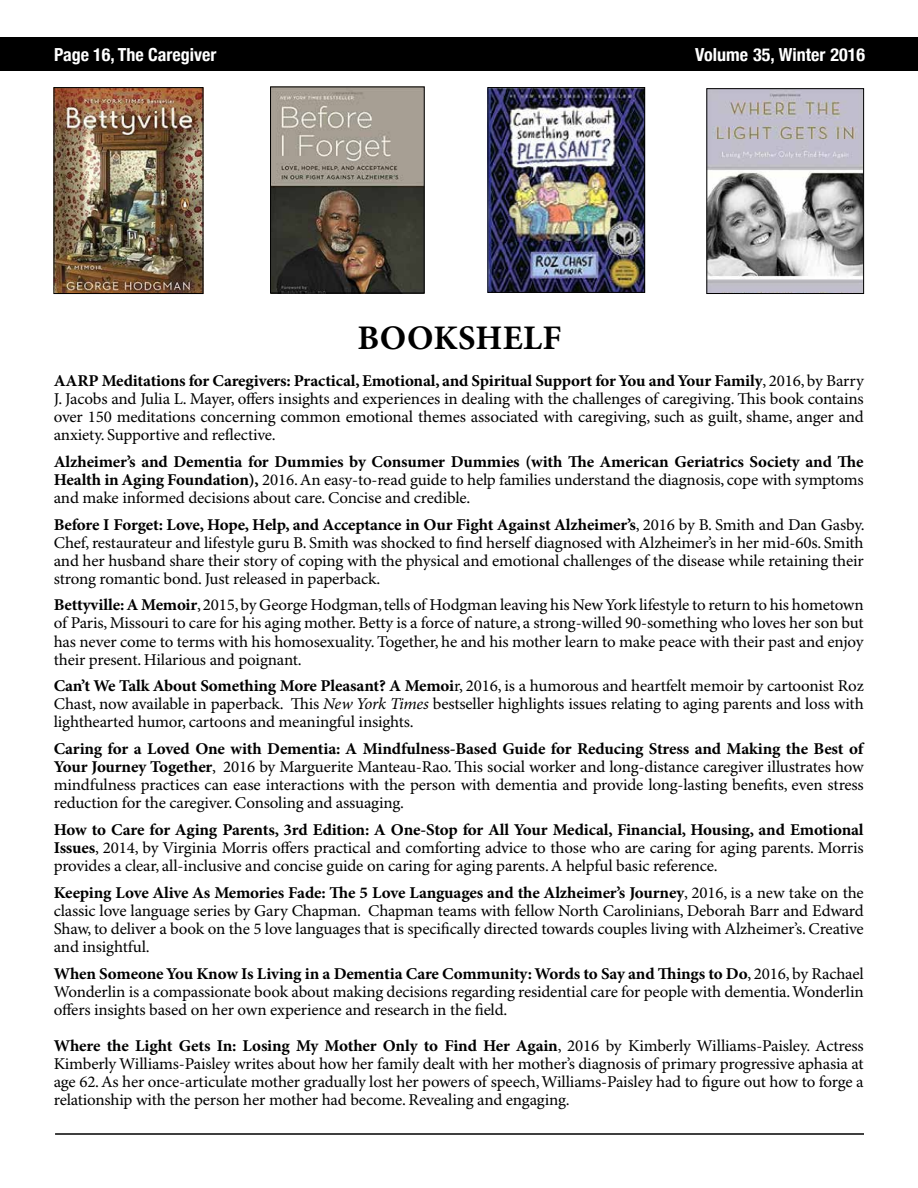
<style>
.page{position:relative;width:918px;height:1188px;background:#fff}
.page>*{position:absolute;margin:0;border:0;box-sizing:border-box;transform-origin:0 0}
.t1{font:700 34.5px "Minion Pro";letter-spacing:.01em;color:#000}
.t2{font:700 condensed 18px "Helvetica Neue";color:#fff}
.t3{font:16.5px/18px "Minion Pro";letter-spacing:-.01em;color:#000;text-align:justify}
.s1{font-weight:700}
.s2{font-style:italic}
</style>
<div class="page">
<div style="left:0;top:37px;width:918px;height:34px;background:#000"></div>
<hr style="left:55px;top:1133px;width:809px;height:2px;background:#000">
<img style="left:56px;top:89px;width:145px;height:203px">
<div style="left:54px;top:87px;width:149px;height:207px;border:1px solid #000"></div>
<img style="left:490px;top:89px;width:153px;height:202px">
<div style="left:488px;top:87px;width:157px;height:206px;border:1px solid #000"></div>
<img style="left:272px;top:89px;width:150px;height:202px">
<div style="left:270px;top:87px;width:154px;height:206px;border:1px solid #000"></div>
<img style="left:709px;top:90px;width:153px;height:202px">
<div style="left:707px;top:88px;width:157px;height:206px;border:1px solid #000"></div>
<p class="t2" style="left:54px;top:39px;width:164px">Page 16, The Caregiver</p>
<p class="t2" style="left:695px;top:39px;width:171px">Volume 35, Winter 2016</p>
<h1 class="t1" style="left:357px;top:317px;width:206px">BOOKSHELF</h1>
<p class="t3" style="left:54px;top:372px;width:812px"><span class="s1">AARP Meditations for Caregivers: Practical, Emotional, and Spiritual Support for You and Your Family</span>, 2016, by Barry J. Jacobs and Julia L. Mayer, offers insights and experiences in dealing with the challenges of caregiving. This book contains over 150 meditations concerning common emotional themes associated with caregiving, such as guilt, shame, anger and anxiety. Supportive and reflective.</p>
<p class="t3" style="left:54px;top:453px;width:811px"><span class="s1">Alzheimer’s and Dementia for Dummies by Consumer Dummies (with The American Geriatrics Society and The Health in Aging Foundation),</span> 2016. An easy-to-read guide to help families understand the diagnosis, cope with symptoms and make informed decisions about care. Concise and credible.</p>
<p class="t3" style="left:54px;top:516px;width:812px"><span class="s1">Before I Forget: Love, Hope, Help, and Acceptance in Our Fight Against Alzheimer’s</span>, 2016 by B. Smith and Dan Gasby.<br>Chef, restaurateur and lifestyle guru B. Smith was shocked to find herself diagnosed with Alzheimer’s in her mid-60s. Smith and her husband share their story of coping with the physical and emotional challenges of the disease while retaining their strong romantic bond. Just released in paperback.</p>
<p class="t3" style="left:54px;top:597px;width:811px"><span class="s1">Bettyville: A Memoir</span>, 2015, by George Hodgman, tells of Hodgman leaving his New York lifestyle to return to his hometown of Paris, Missouri to care for his aging mother. Betty is a force of nature, a strong-willed 90-something who loves her son but has never come to terms with his homosexuality. Together, he and his mother learn to make peace with their past and enjoy their present. Hilarious and poignant.</p>
<p class="t3" style="left:54px;top:678px;width:812px"><span class="s1">Can’t We Talk About Something More Pleasant? A Memoi</span>r, 2016, is a humorous and heartfelt memoir by cartoonist Roz Chast, now available in paperback. This <span class="s2">New York Times</span> bestseller highlights issues relating to aging parents and loss with lighthearted humor, cartoons and meaningful insights.</p>
<p class="t3" style="left:54px;top:741px;width:812px"><span class="s1">Caring for a Loved One with Dementia: A Mindfulness-Based Guide for Reducing Stress and Making the Best of Your Journey Together</span>, 2016 by Marguerite Manteau-Rao. This social worker and long-distance caregiver illustrates how mindfulness practices can ease interactions with the person with dementia and provide long-lasting benefits, even stress reduction for the caregiver. Consoling and assuaging.</p>
<p class="t3" style="left:54px;top:822px;width:811px"><span class="s1">How to Care for Aging Parents, 3rd Edition: A One-Stop for All Your Medical, Financial, Housing, and Emotional Issues</span>, 2014, by Virginia Morris offers practical and comforting advice to those who are caring for aging parents. Morris provides a clear, all-inclusive and concise guide on caring for aging parents. A helpful basic reference.</p>
<p class="t3" style="left:54px;top:885px;width:812px"><span class="s1">Keeping Love Alive As Memories Fade: The 5 Love Languages and the Alzheimer’s Journey</span>, 2016, is a new take on the classic love language series by Gary Chapman. Chapman teams with fellow North Carolinians, Deborah Barr and Edward Shaw, to deliver a book on the 5 love languages that is specifically directed towards couples living with Alzheimer’s. Creative and insightful.</p>
<p class="t3" style="left:54px;top:966px;width:812px"><span class="s1">When Someone You Know Is Living in a Dementia Care Community: Words to Say and Things to Do</span>, 2016, by Rachael Wonderlin is a compassionate book about making decisions regarding residential care for people with dementia. Wonderlin offers insights based on her own experience and research in the field.</p>
<p class="t3" style="left:54px;top:1038px;width:811px"><span class="s1">Where the Light Gets In: Losing My Mother Only to Find Her Again</span>, 2016 by Kimberly Williams-Paisley. Actress Kimberly Williams-Paisley writes about how her family dealt with her mother’s diagnosis of primary progressive aphasia at age 62. As her once-articulate mother gradually lost her powers of speech, Williams-Paisley had to figure out how to forge a relationship with the person her mother had become. Revealing and engaging.</p>
</div>
